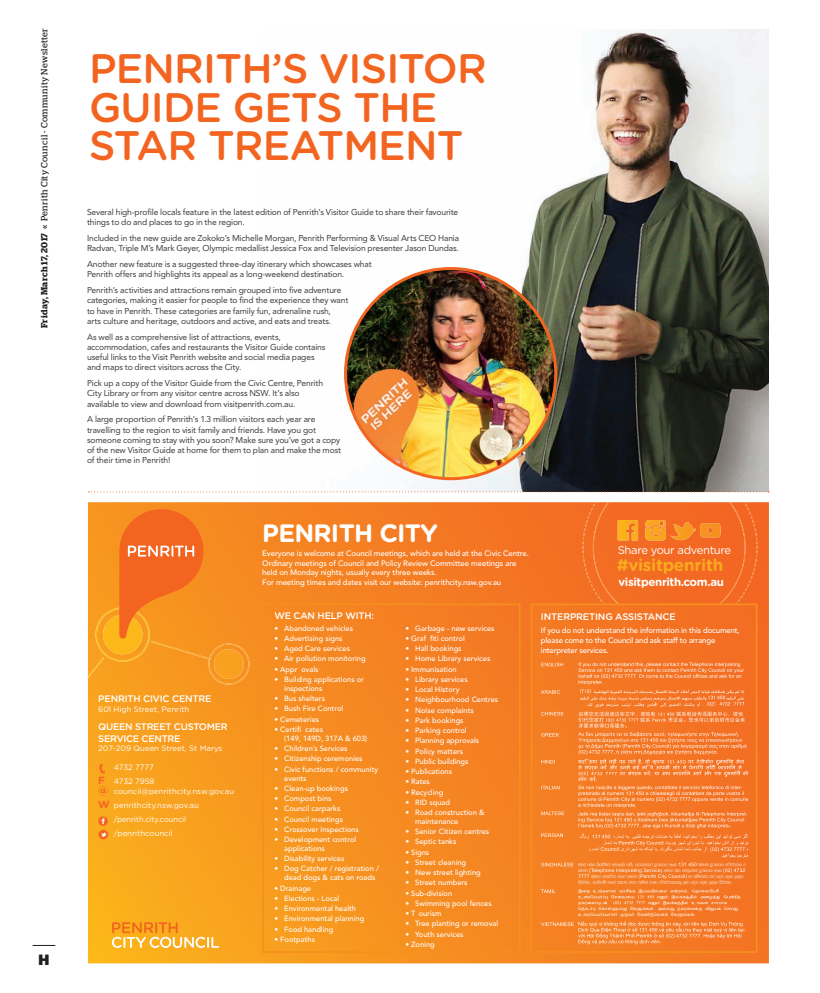
<style>
.page{position:relative;width:820px;height:993px;background:#fff}
.page>*{position:absolute;margin:0;border:0;box-sizing:border-box;transform-origin:0 0}
.t1{font:500 41.2px/38.3px "Gotham Rounded";letter-spacing:-.02em;color:#f36421}
.t2{font:700 25.1px "Gotham Rounded";letter-spacing:-.03em;color:#fff}
.t3{font:700 17px "Gotham Rounded";letter-spacing:-.015em;color:#faaa1e}
.t4{font:900 15px "Gdn Sans";color:#231f20}
.t5{font:700 11.5px "Gotham Rounded";letter-spacing:-.03em;color:#fff}
.t6{font:11.3px "Gotham Rounded";letter-spacing:-.03em;color:#fff}
.t7{font:500 9.5px/11.3px "Gotham Rounded";letter-spacing:-.02em;color:#fff}
.t8{font:9px "Stag";letter-spacing:.035em;color:#231f20}
.t9{font:8.5px/10.2px "Avenir LT Std";letter-spacing:-.015em;color:#3e3e3f}
.t10{font:500 7.8px/9.5px "Avenir LT Std";letter-spacing:-.01em;color:#fff}
.t11{font:7.8px/14.1px "Gotham Rounded";color:#fff;text-align:right}
.t12{font:7.8px "Gotham Rounded";color:#fff;scale:.95 1}
.t13{font:500 7.5px/9px "Avenir LT Std";color:#fff}
.s1{font-weight:600}
.s2{font-weight:700;font-size:10.4px;color:#f36421}
.s3{color:#faa91e}
.s4{color:#f9a81e}
</style>
<div class="page">
<svg style="left:88px;top:947px;width:680px;height:16px;background:#f69220"></svg>
<img style="left:344px;top:29px;width:424px;height:431px">
<svg style="left:87px;top:460px;width:682px;height:487px;background:#f18c33"></svg>
<img style="left:345px;top:268px;width:210px;height:210px">
<p class="t8" style="left:39px;top:328px;width:301px;rotate:-90deg"><span class="s1">Friday, March 17, 2017</span> « Penrith City Council - Community Newsletter</p>
<h3 class="t4" style="left:38px;top:949px;width:12px">H</h3>
<h1 class="t1" style="left:89px;top:50px;width:399px">PENRITH’S VISITOR<br>GUIDE GETS THE<br>STAR TREATMENT</h1>
<p class="t9" style="left:87px;top:207px;width:372px">Several high-profile locals feature in the latest edition of Penrith’s Visitor Guide to share their favourite things to do and places to go in the region.</p>
<p class="t9" style="left:87px;top:233px;width:373px">Included in the new guide are Zokoko’s Michelle Morgan, Penrith Performing &amp; Visual Arts CEO Hania<br>Radvan, Triple M’s Mark Geyer, Olympic medallist Jessica Fox and Television presenter Jason Dundas.</p>
<p class="t9" style="left:87px;top:259px;width:286px">Another new feature is a suggested three-day itinerary which showcases what<br>Penrith offers and highlights its appeal as a long-weekend destination.</p>
<p class="t9" style="left:87px;top:285px;width:263px">Penrith’s activities and attractions remain grouped into five adventure categories, making it easier for people to find the experience they want to have in Penrith. These categories are family fun, adrenaline rush,<br>arts culture and heritage, outdoors and active, and eats and treats.</p>
<p class="t9" style="left:87px;top:331px;width:240px">As well as a comprehensive list of attractions, events, accommodation, cafes and restaurants the Visitor Guide contains useful links to the Visit Penrith website and social media pages and maps to direct visitors across the City.</p>
<p class="t9" style="left:87px;top:378px;width:237px">Pick up a copy of the Visitor Guide from the Civic Centre, Penrith<br>City Library or from any visitor centre across NSW. It’s also available to view and download from visitpenrith.com.au.</p>
<p class="t9" style="left:87px;top:414px;width:256px">A large proportion of Penrith’s 1.3 million visitors each year are travelling to the region to visit family and friends. Have you got someone coming to stay with you soon? Make sure you’ve got a copy of the new Visitor Guide at home for them to plan and make the most of their time in Penrith!</p>
<p class="t7" style="left:98px;top:693px;width:115px">PENRITH CIVIC CENTRE</p>
<p class="t11" style="left:98px;top:702px;width:93px">601 High Street, Penrith</p>
<p class="t7" style="left:98px;top:721px;width:131px">QUEEN STREET CUSTOMER<br>SERVICE CENTRE</p>
<p class="t11" style="left:98px;top:741px;width:126px">207-209 Queen Street, St Marys</p>
<p class="t11" style="left:98px;top:760px;width:58px">4732 7777<br><span class="s2">F</span> 4732 7958</p>
<p class="t11" style="left:114px;top:784px;width:122px">council@penrithcity.nsw.gov.au</p>
<p class="t11" style="left:98px;top:798px;width:102px"><span class="s2">W</span> penrithcity.nsw.gov.au</p>
<p class="t12" style="left:114px;top:816px;width:77px">/penrith.city.council</p>
<p class="t11" style="left:114px;top:826px;width:60px">/penrithcouncil</p>
<h2 class="t2" style="left:262px;top:518px;width:177px">PENRITH CITY</h2>
<p class="t10" style="left:262px;top:548px;width:268px">Everyone is welcome at Council meetings, which are held at the Civic Centre.<br>Ordinary meetings of Council and Policy Review Committee meetings are held on Monday nights, usually every three weeks.<br>For meeting times and dates visit our website: penrithcity.nsw.gov.au</p>
<p class="t7" style="left:274px;top:609px;width:101px">WE CAN HELP WITH:</p>
<p class="t13" style="left:274px;top:623px;width:80px">• Abandoned vehicles</p>
<p class="t13" style="left:274px;top:633px;width:70px">• Advertising signs</p>
<p class="t13" style="left:274px;top:644px;width:77px">• Aged Care services</p>
<p class="t13" style="left:274px;top:654px;width:93px">• Air pollution monitoring</p>
<p class="t13" style="left:274px;top:664px;width:46px">• Appr ovals</p>
<p class="t13" style="left:284px;top:674px;width:81px;text-indent:-10px">• Building applications or inspections</p>
<p class="t13" style="left:274px;top:694px;width:52px">• Bus shelters</p>
<p class="t13" style="left:274px;top:704px;width:70px">• Bush Fire Control</p>
<p class="t13" style="left:274px;top:714px;width:46px">• Cemeteries</p>
<p class="t13" style="left:284px;top:724px;width:84px;text-indent:-10px">• Certifi cates<br>(149, 149D, 317A &amp; 603)</p>
<p class="t13" style="left:274px;top:743px;width:75px">• Children’s Services</p>
<p class="t13" style="left:274px;top:754px;width:90px">• Citizenship ceremonies</p>
<p class="t13" style="left:284px;top:764px;width:95px;text-indent:-10px">• Civic functions / community events</p>
<p class="t13" style="left:274px;top:783px;width:75px">• Clean-up bookings</p>
<p class="t13" style="left:274px;top:793px;width:59px">• Compost bins</p>
<p class="t13" style="left:274px;top:804px;width:67px">• Council carparks</p>
<p class="t13" style="left:274px;top:814px;width:70px">• Council meetings</p>
<p class="t13" style="left:274px;top:824px;width:86px">• Crossover inspections</p>
<p class="t13" style="left:284px;top:834px;width:73px;text-indent:-10px">• Development control applications</p>
<p class="t13" style="left:274px;top:854px;width:71px">• Disability services</p>
<p class="t13" style="left:284px;top:864px;width:96px;text-indent:-10px">• Dog Catcher / registration / dead dogs &amp; cats on roads</p>
<p class="t13" style="left:274px;top:883px;width:38px">• Drainage</p>
<p class="t13" style="left:274px;top:893px;width:66px">• Elections - Local</p>
<p class="t13" style="left:274px;top:903px;width:83px">• Environmental health</p>
<p class="t13" style="left:274px;top:914px;width:91px">• Environmental planning</p>
<p class="t13" style="left:274px;top:924px;width:60px">• Food handling</p>
<p class="t13" style="left:274px;top:934px;width:42px">• Footpaths</p>
<p class="t13" style="left:405px;top:623px;width:91px">• Garbage - new services</p>
<p class="t13" style="left:405px;top:633px;width:61px">• Graf fiti control</p>
<p class="t13" style="left:405px;top:644px;width:58px">• Hall bookings</p>
<p class="t13" style="left:405px;top:654px;width:86px">• Home Library services</p>
<p class="t13" style="left:405px;top:664px;width:53px">• Immunisation</p>
<p class="t13" style="left:405px;top:674px;width:64px">• Library services</p>
<p class="t13" style="left:405px;top:685px;width:56px">• Local History</p>
<p class="t13" style="left:405px;top:695px;width:94px">• Neighbourhood Centres</p>
<p class="t13" style="left:405px;top:705px;width:70px">• Noise complaints</p>
<p class="t13" style="left:405px;top:715px;width:60px">• Park bookings</p>
<p class="t13" style="left:405px;top:726px;width:63px">• Parking control</p>
<p class="t13" style="left:405px;top:736px;width:75px">• Planning approvals</p>
<p class="t13" style="left:405px;top:746px;width:59px">• Policy matters</p>
<p class="t13" style="left:405px;top:756px;width:65px">• Public buildings</p>
<p class="t13" style="left:405px;top:766px;width:48px">• Publications</p>
<p class="t13" style="left:405px;top:777px;width:26px">• Rates</p>
<p class="t13" style="left:405px;top:787px;width:39px">• Recycling</p>
<p class="t13" style="left:405px;top:797px;width:46px">• RID squad</p>
<p class="t13" style="left:415px;top:807px;width:71px;text-indent:-10px">• Road construction &amp; maintenance</p>
<p class="t13" style="left:405px;top:827px;width:85px">• Senior Citizen centres</p>
<p class="t13" style="left:405px;top:837px;width:53px">• Septic tanks</p>
<p class="t13" style="left:405px;top:847px;width:25px">• Signs</p>
<p class="t13" style="left:405px;top:857px;width:62px">• Street cleaning</p>
<p class="t13" style="left:405px;top:868px;width:77px">• New street lighting</p>
<p class="t13" style="left:405px;top:878px;width:64px">• Street numbers</p>
<p class="t13" style="left:405px;top:888px;width:48px">• Sub-division</p>
<p class="t13" style="left:405px;top:898px;width:88px">• Swimming pool fences</p>
<p class="t13" style="left:405px;top:908px;width:38px">• T ourism</p>
<p class="t13" style="left:405px;top:919px;width:94px">• Tree planting or removal</p>
<p class="t13" style="left:405px;top:929px;width:60px">• Youth services</p>
<p class="t13" style="left:405px;top:939px;width:31px">• Zoning</p>
<h3 class="t6" style="left:617px;top:545px;width:115px">Share your adventure</h3>
<h3 class="t3" style="left:616px;top:555px;width:108px">#visitp<span class="s3">enrit</span><span class="s4">h</span></h3>
<h3 class="t5" style="left:618px;top:575px;width:107px">visitpenrith.com.au</h3>
<p class="t7" style="left:540px;top:611px;width:136px">INTERPRETING ASSISTANCE</p>
<p class="t10" style="left:540px;top:626px;width:200px">If you do not understand the information in this document, please come to the Council and ask staff to arrange interpreter services.</p>
</div>
